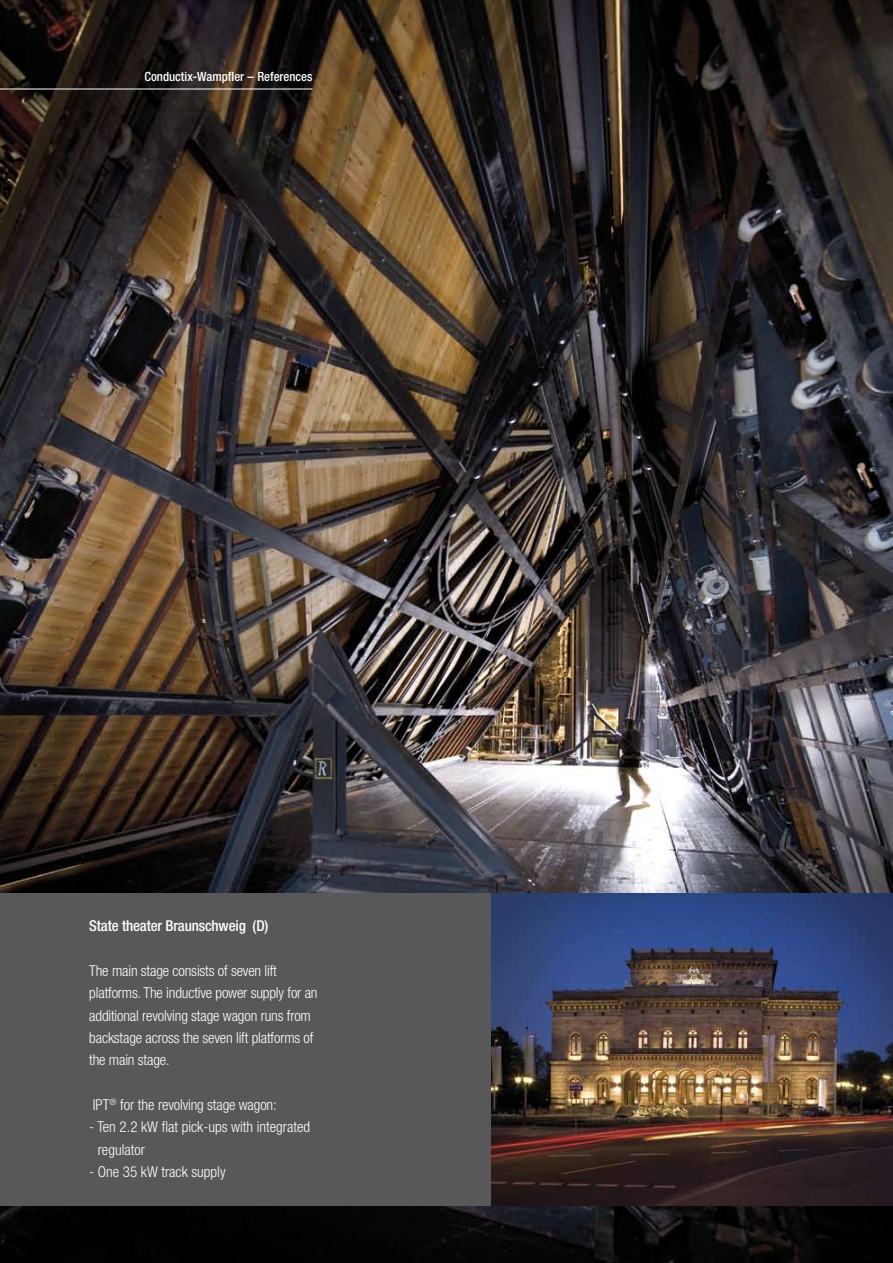
<style>
.page{position:relative;width:893px;height:1263px;background:#fff}
.page>*{position:absolute;margin:0;border:0;box-sizing:border-box;transform-origin:0 0}
.t1{font:300 condensed 15px/22.4px "Helvetica Neue LT";letter-spacing:-.01em;color:#fff}
.t2{font:500 condensed 15px "Helvetica Neue LT";letter-spacing:-.01em;color:#fff}
.t3{font:500 condensed 12.75px "Helvetica Neue LT";color:#fff}
</style>
<div class="page">
<img style="left:0;top:0;width:893px;height:1263px">
<div style="left:0;top:893px;width:848px;height:312px;background:#58585a"></div>
<img style="left:491px;top:893px;width:402px;height:312px">
<hr style="left:0;top:89px;width:313px;height:1px;background:#fff">
<p class="t3" style="left:144px;top:69px;width:170px">Conductix-Wampfler – References</p>
<p class="t2" style="left:89px;top:917px;width:181px">State theater Braunschweig (D)</p>
<p class="t1" style="left:89px;top:959px;width:230px">The main stage consists of seven lift platforms. The inductive power supply for an additional revolving stage wagon runs from backstage across the seven lift platforms of the main stage.</p>
<p class="t1" style="left:93px;top:1093px;width:185px">IPT<sup>®</sup> for the revolving stage wagon:</p>
<p class="t1" style="left:98px;top:1115px;width:214px;text-indent:-9px">- Ten 2.2 kW flat pick-ups with integrated regulator</p>
<p class="t1" style="left:89px;top:1160px;width:138px">- One 35 kW track supply</p>
</div>
